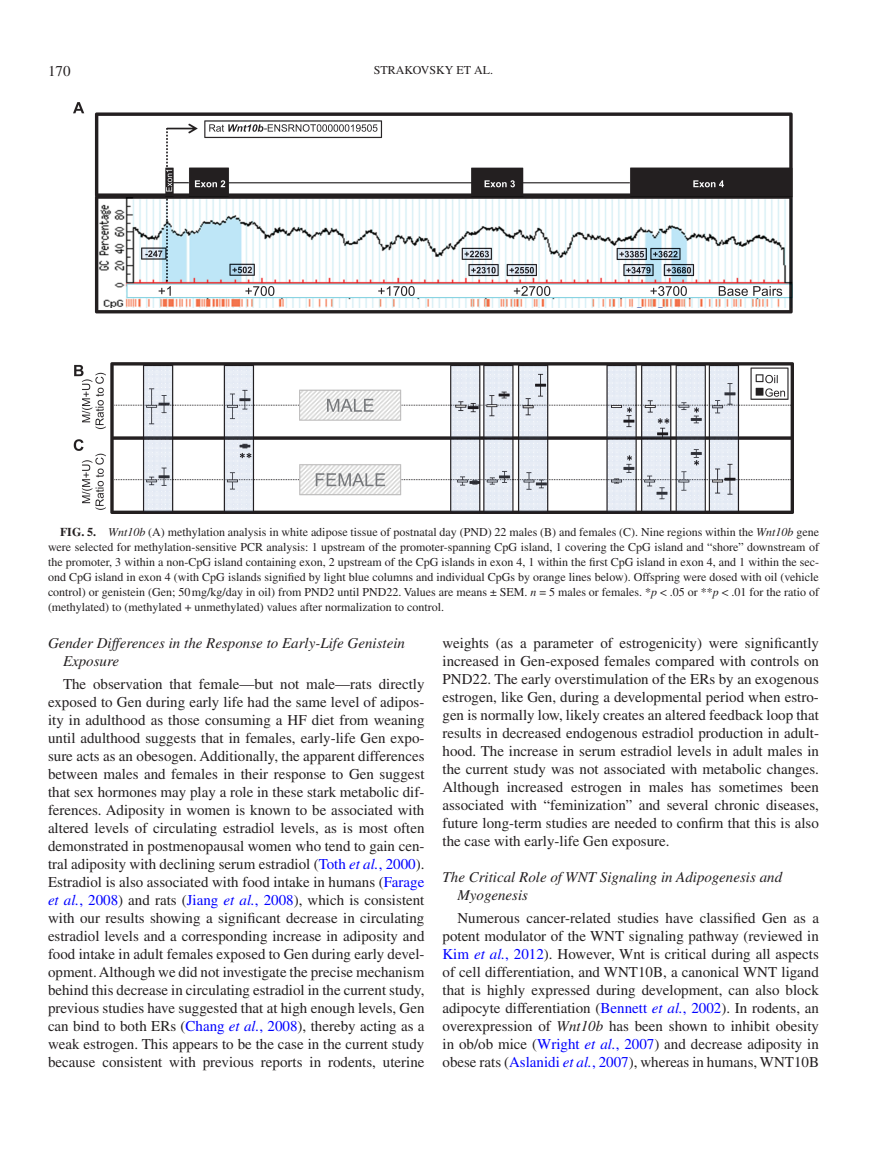
<style>
.page{position:relative;width:891px;height:1175px;background:#fff}
.page>*{position:absolute;margin:0;border:0;box-sizing:border-box;transform-origin:0 0}
.t1{font:15px/18px "Times LT Std";color:#231f20;text-align:justify}
.t2{font:italic 15px/18px "Times LT Std";color:#231f20}
.t3{font:12px/15px "Times LT Std";color:#231f20;text-align:justify}
.s1{font-weight:700}
.s2{font-style:italic}
.s3{color:#00f}
.s4{font-style:italic;color:#00f}
</style>
<div class="page">
<img style="left:74px;top:103px;width:720px;height:411px">
<p class="t1" style="left:48px;top:62px;width:24px">170</p>
<p class="t3" style="left:374px;top:62px;width:121px">Strakovsky et al.</p>
<p class="t3" style="left:48px;top:524px;width:773px;text-indent:12px"><span class="s1">Fig. 5.</span> <span class="s2">Wnt10b</span> (A) methylation analysis in white adipose tissue of postnatal day (PND) 22 males (B) and females (C). Nine regions within the <span class="s2">Wnt10b</span> gene were selected for methylation-sensitive PCR analysis: 1 upstream of the promoter-spanning CpG island, 1 covering the CpG island and “shore” downstream of the promoter, 3 within a non-CpG island containing exon, 2 upstream of the CpG islands in exon 4, 1 within the first CpG island in exon 4, and 1 within the sec&shy;ond CpG island in exon 4 (with CpG islands signified by light blue columns and individual CpGs by orange lines below). Offspring were dosed with oil (vehicle control) or genistein (Gen; 50mg/kg/day in oil) from PND2 until PND22. Values are means ± SEM. <span class="s2">n</span> = 5 males or females. *<span class="s2">p</span> &lt; .05 or **<span class="s2">p</span> &lt; .01 for the ratio of (methylated) to (methylated + unmethylated) values after normalization to control.</p>
<p class="t2" style="left:63px;top:634px;width:344px;text-indent:-15px">Gender Differences in the Response to Early-Life Genistein<br>Exposure</p>
<p class="t1" style="left:48px;top:674px;width:378px;text-indent:15px">The observation that female—but not male—rats directly exposed to Gen during early life had the same level of adipos&shy;ity in adulthood as those consuming a HF diet from weaning until adulthood suggests that in females, early-life Gen expo&shy;sure acts as an obesogen. Additionally, the apparent differences between males and females in their response to Gen suggest that sex hormones may play a role in these stark metabolic dif&shy;ferences. Adiposity in women is known to be associated with altered levels of circulating estradiol levels, as is most often demonstrated in postmenopausal women who tend to gain cen&shy;tral adiposity with declining serum estradiol (<span class="s3">Toth</span> <span class="s4">et al.</span><span class="s3">, 2000</span>).<br>Estradiol is also associated with food intake in humans (<span class="s3">Farage </span><span class="s4">et al.</span><span class="s3">, 2008</span>) and rats (<span class="s3">Jiang</span> <span class="s4">et al.</span><span class="s3">, 2008</span>), which is consistent with our results showing a significant decrease in circulating estradiol levels and a corresponding increase in adiposity and food intake in adult females exposed to Gen during early devel&shy;opment. Although we did not investigate the precise mechanism behind this decrease in circulating estradiol in the current study, previous studies have suggested that at high enough levels, Gen can bind to both ERs (<span class="s3">Chang</span> <span class="s4">et al.</span><span class="s3">, 2008</span>), thereby acting as a weak estrogen. This appears to be the case in the current study because consistent with previous reports in rodents, uterine</p>
<p class="t1" style="left:442px;top:634px;width:378px">weights (as a parameter of estrogenicity) were significantly increased in Gen-exposed females compared with controls on PND22. The early overstimulation of the ERs by an exogenous estrogen, like Gen, during a developmental period when estro&shy;gen is normally low, likely creates an altered feedback loop that results in decreased endogenous estradiol production in adult&shy;hood. The increase in serum estradiol levels in adult males in the current study was not associated with metabolic changes.<br>Although increased estrogen in males has sometimes been associated with “feminization” and several chronic diseases, future long-term studies are needed to confirm that this is also the case with early-life Gen exposure.</p>
<p class="t2" style="left:458px;top:868px;width:326px;text-indent:-15px">The Critical Role of WNT Signaling in Adipogenesis and<br>Myogenesis</p>
<p class="t1" style="left:442px;top:908px;width:378px;text-indent:15px">Numerous cancer-related studies have classified Gen as a potent modulator of the WNT signaling pathway (reviewed in <span class="s3">Kim</span> <span class="s4">et al.</span><span class="s3">, 2012</span>). However, Wnt is critical during all aspects of cell differentiation, and WNT10B, a canonical WNT ligand that is highly expressed during development, can also block adipocyte differentiation (<span class="s3">Bennett</span> <span class="s4">et al.</span><span class="s3">, 2002</span>). In rodents, an overexpression of <span class="s2">Wnt10b</span> has been shown to inhibit obesity in ob/ob mice (<span class="s3">Wright</span> <span class="s4">et al.</span><span class="s3">, 2007</span>) and decrease adiposity in obese rats (<span class="s3">Aslanidi</span> <span class="s4">et al.</span><span class="s3">, 2007</span>), whereas in humans, WNT10B</p>
</div>
